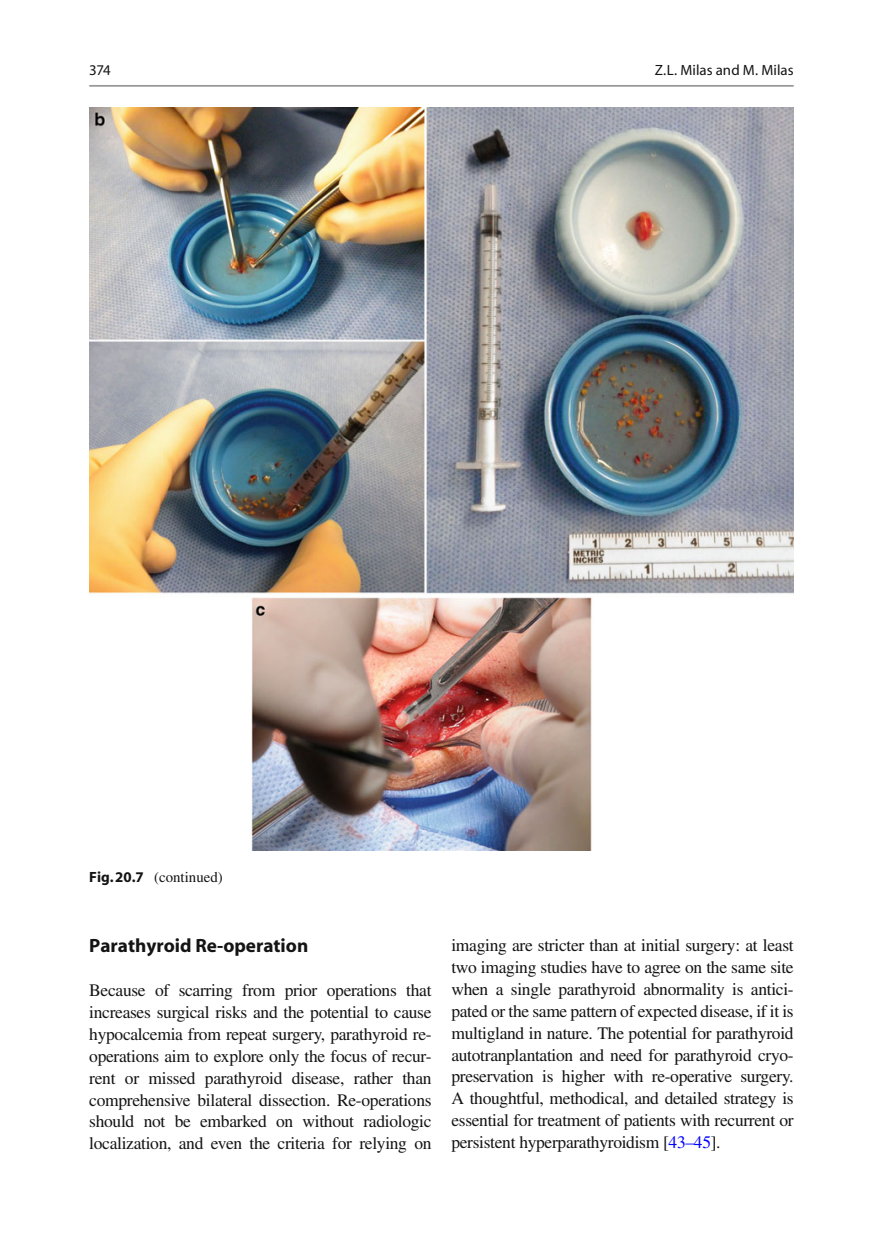
<style>
.page{position:relative;width:883px;height:1260px;background:#fff}
.page>*{position:absolute;margin:0;border:0;box-sizing:border-box;transform-origin:0 0}
.t1{font:700 19.25px "Myriad";color:#131413}
.t2{font:17.5px/21.9px "Times";letter-spacing:-.02em;color:#131413;text-align:justify}
.t3{font:14.88px "Myriad";color:#131413}
.t4{font:14.88px "Times";color:#131413}
.s1{font-family:"Myriad";font-weight:700}
.s2{color:#00f}
</style>
<div class="page">
<hr style="left:89px;top:85px;width:705px;height:2px;background:#989898">
<img style="left:90px;top:107px;width:703px;height:744px">
<p class="t3" style="left:89px;top:64px;width:23px">374</p>
<p class="t3" style="left:655px;top:64px;width:140px">Z.L. Milas and M. Milas</p>
<p class="t4" style="left:89px;top:872px;width:135px"><span class="s1">Fig. 20.7</span> (continued)</p>
<p class="t1" style="left:89px;top:939px;width:221px">Parathyroid Re-operation</p>
<p class="t2" style="left:89px;top:981px;width:344px">Because of scarring from prior operations that increases surgical risks and the potential to cause hypocalcemia from repeat surgery, parathyroid re&shy;operations aim to explore only the focus of recur&shy;rent or missed parathyroid disease, rather than comprehensive bilateral dissection. Re-operations should not be embarked on without radiologic localization, and even the criteria for relying on</p>
<p class="t2" style="left:451px;top:936px;width:344px">imaging are stricter than at initial surgery: at least two imaging studies have to agree on the same site when a single parathyroid abnormality is antici&shy;pated or the same pattern of expected disease, if it is multigland in nature. The potential for parathyroid autotranplantation and need for parathyroid cryo&shy;preservation is higher with re-operative surgery.<br>A thoughtful, methodical, and detailed strategy is essential for treatment of patients with recurrent or persistent hyperparathyroidism [ <span class="s2">43–45</span> ] .</p>
</div>
